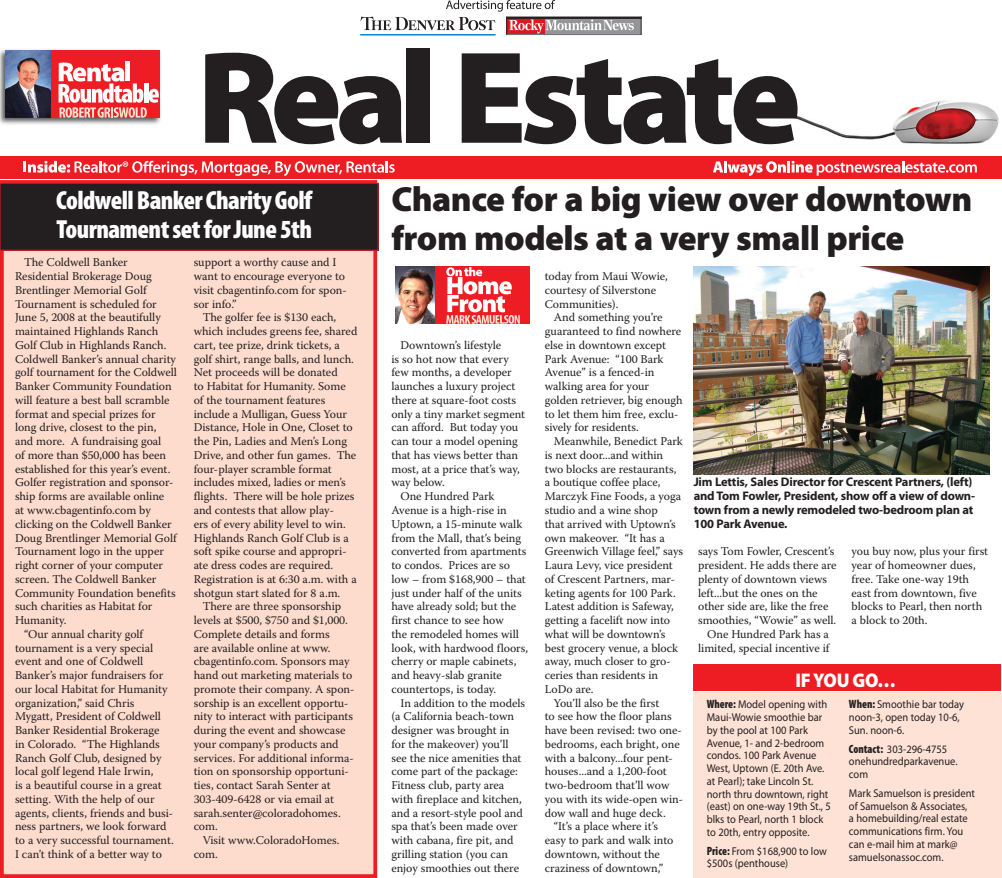
<style>
.page{position:relative;width:1002px;height:878px;background:#fff}
.page>*{position:absolute;margin:0;border:0;box-sizing:border-box;transform-origin:0 0}
.Cover_article-headli{font:900 35px/38.8px "Myriad Pro";letter-spacing:-.015em;color:#231f20}
.t1{font:900 condensed 26.25px/28.8px "Myriad Pro";letter-spacing:-.02em;color:#fff}
.If_you_go_header{font:900 19.88px "Myriad Pro";letter-spacing:-.015em;color:#fff;scale:.93 1}
.Cutline{font:700 12.5px/13.8px "Myriad Pro";letter-spacing:-.015em;color:#231f20}
.Body_copy{font:11.88px/13.8px "Warnock Pro";letter-spacing:-.005em;color:#231f20}
.If_you_go_text{font:11.38px/12.8px "Myriad Pro";color:#231f20;scale:.93 1}
.s1{font-weight:900;font-stretch:condensed;font-size:12px}
</style>
<div class="page">
<div style="left:0;top:180px;width:379px;height:698px;background:#fddcce"></div>
<div style="left:0;top:156px;width:1001px;height:23px;background:#ee1d23"></div>
<svg style="left:24px;top:161px;width:370px;height:15px"></svg>
<img style="left:797px;top:100px;width:202px;height:43px">
<svg style="left:205px;top:53px;width:197px;height:91px"></svg>
<div style="left:406px;top:49px;width:24px;height:94px;background:#231f20"></div>
<svg style="left:461px;top:53px;width:336px;height:91px"></svg>
<div style="left:544px;top:19px;width:97px;height:15px;background:#939598"></div>
<hr style="left:506px;top:34px;width:135px;height:1px;background:#6c6d70">
<hr style="left:506px;top:17px;width:135px;height:2px;background:#231f20">
<svg style="left:640px;top:19px;width:1px;height:16px"></svg>
<svg style="left:360px;top:0;width:273px;height:35px"></svg>
<svg style="left:713px;top:161px;width:263px;height:15px"></svg>
<div style="left:0;top:183px;width:378px;height:67px;background:#231f20"></div>
<div style="left:0;top:47px;width:162px;height:79px;background:#231f20;opacity:.75"></div>
<div style="left:5px;top:50px;width:154px;height:68px;background:#ee1d23"></div>
<div style="left:125px;top:62px;width:5px;height:19px;background:#fff"></div>
<svg style="left:58px;top:63px;width:101px;height:55px"></svg>
<img style="left:5px;top:50px;width:45px;height:68px">
<img style="left:693px;top:266px;width:296px;height:208px">
<div style="left:395px;top:267px;width:134px;height:57px;background:#ee1d23"></div>
<svg style="left:446px;top:267px;width:73px;height:57px"></svg>
<img style="left:395px;top:267px;width:39px;height:57px">
<div style="left:693px;top:692px;width:308px;height:185px;background:#fee2d5"></div>
<div style="left:693px;top:664px;width:307px;height:27px;background:#ee1d23"></div>
<p class="t1" style="left:56px;top:185px;width:258px">Coldwell Banker Charity Golf<br>Tournament set for June 5th</p>
<p class="Body_copy" style="left:15px;top:255px;width:163px;text-indent:9px">The Coldwell Banker<br>Residential Brokerage Doug<br>Brentlinger Memorial Golf<br>Tournament is scheduled for<br>June 5, 2008 at the beautifully maintained Highlands Ranch<br>Golf Club in Highlands Ranch.<br>Coldwell Banker’s annual charity golf tournament for the Coldwell<br>Banker Community Foundation will feature a best ball scramble format and special prizes for long drive, closest to the pin, and more. A fundraising goal<br>of more than $50,000 has been established for this year’s event.<br>Golfer registration and sponsor&shy;ship forms are available online<br>at www.cbagentinfo.com by clicking on the Coldwell Banker<br>Doug Brentlinger Memorial Golf<br>Tournament logo in the upper right corner of your computer screen. The Coldwell Banker<br>Community Foundation benefits such charities as Habitat for<br>Humanity.</p>
<p class="Body_copy" style="left:15px;top:626px;width:160px;text-indent:9px">“Our annual charity golf tournament is a very special event and one of Coldwell<br>Banker’s major fundraisers for our local Habitat for Humanity organization,” said Chris<br>Mygatt, President of Coldwell<br>Banker Residential Brokerage<br>in Colorado. “The Highlands<br>Ranch Golf Club, designed by local golf legend Hale Irwin,<br>is a beautiful course in a great setting. With the help of our agents, clients, friends and busi&shy;ness partners, we look forward to a very successful tournament.<br>I can’t think of a better way to</p>
<p class="Body_copy" style="left:194px;top:255px;width:155px">support a worthy cause and I want to encourage everyone to visit cbagentinfo.com for spon&shy;sor info.”</p>
<p class="Body_copy" style="left:194px;top:310px;width:165px;text-indent:9px">The golfer fee is $130 each, which includes greens fee, shared cart, tee prize, drink tickets, a golf shirt, range balls, and lunch.<br>Net proceeds will be donated<br>to Habitat for Humanity. Some of the tournament features include a Mulligan, Guess Your<br>Distance, Hole in One, Closet to the Pin, Ladies and Men’s Long<br>Drive, and other fun games. The four-player scramble format includes mixed, ladies or men’s flights. There will be hole prizes and contests that allow play-<br>ers of every ability level to win.<br>Highlands Ranch Golf Club is a soft spike course and appropri&shy;ate dress codes are required.<br>Registration is at 6:30 a.m. with a shotgun start slated for 8 a.m.</p>
<p class="Body_copy" style="left:194px;top:599px;width:162px;text-indent:9px">There are three sponsorship levels at $500, $750 and $1,000.<br>Complete details and forms<br>are available online at www. cbagentinfo.com. Sponsors may hand out marketing materials to promote their company. A spon&shy;sorship is an excellent opportu&shy;nity to interact with participants during the event and showcase your company’s products and services. For additional informa&shy;tion on sponsorship opportuni&shy;ties, contact Sarah Senter at<br>303-409-6428 or via email at sarah.senter@coloradohomes. com.</p>
<p class="Body_copy" style="left:194px;top:833px;width:147px;text-indent:9px">Visit www.ColoradoHomes. com.</p>
<p class="Cover_article-headli" style="left:391px;top:178px;width:582px">Chance for a big view over downtown from models at a very small price</p>
<p class="Body_copy" style="left:391px;top:338px;width:135px;text-indent:9px">Downtown’s lifestyle<br>is so hot now that every few months, a developer launches a luxury project there at square-foot costs only a tiny market segment can afford. But today you can tour a model opening that has views better than most, at a price that’s way, way below.</p>
<p class="Body_copy" style="left:391px;top:489px;width:138px;text-indent:9px">One Hundred Park<br>Avenue is a high-rise in<br>Uptown, a 15-minute walk from the Mall, that’s being converted from apartments to condos. Prices are so low – from $168,900 – that just under half of the units have already sold; but the first chance to see how<br>the remodeled homes will look, with hardwood floors, cherry or maple cabinets, and heavy-slab granite countertops, is today.</p>
<p class="Body_copy" style="left:391px;top:695px;width:135px;text-indent:9px">In addition to the models (a California beach-town designer was brought in for the makeover) you’ll see the nice amenities that come part of the package:<br>Fitness club, party area with fireplace and kitchen, and a resort-style pool and spa that’s been made over with cabana, fire pit, and grilling station (you can enjoy smoothies out there</p>
<p class="Body_copy" style="left:544px;top:269px;width:125px">today from Maui Wowie, courtesy of Silverstone<br>Communities).</p>
<p class="Body_copy" style="left:544px;top:310px;width:139px;text-indent:9px">And something you’re guaranteed to find nowhere else in downtown except<br>Park Avenue: “100 Bark<br>Avenue” is a fenced-in walking area for your golden retriever, big enough to let them him free, exclu&shy;sively for residents.</p>
<p class="Body_copy" style="left:544px;top:434px;width:140px;text-indent:9px">Meanwhile, Benedict Park is next door...and within two blocks are restaurants, a boutique coffee place,<br>Marczyk Fine Foods, a yoga studio and a wine shop<br>that arrived with Uptown’s own makeover. “It has a<br>Greenwich Village feel,” says<br>Laura Levy, vice president of Crescent Partners, mar&shy;keting agents for 100 Park.<br>Latest addition is Safeway, getting a facelift now into what will be downtown’s best grocery venue, a block away, much closer to gro&shy;ceries than residents in<br>LoDo are.</p>
<p class="Body_copy" style="left:544px;top:695px;width:140px;text-indent:9px">You’ll also be the first<br>to see how the floor plans have been revised: two one&shy;bedrooms, each bright, one with a balcony...four pent&shy;houses...and a 1,200-foot two-bedroom that’ll wow you with its wide-open win&shy;dow wall and huge deck.</p>
<p class="Body_copy" style="left:544px;top:819px;width:130px;text-indent:9px">“It’s a place where it’s easy to park and walk into downtown, without the craziness of downtown,”</p>
<p class="Cutline" style="left:693px;top:475px;width:283px">Jim Lettis, Sales Director for Crescent Partners, (left) and Tom Fowler, President, show off a view of down&shy;town from a newly remodeled two-bedroom plan at 100 Park Avenue.</p>
<p class="Body_copy" style="left:698px;top:544px;width:140px">says Tom Fowler, Crescent’s president. He adds there are plenty of downtown views left...but the ones on the other side are, like the free smoothies, “Wowie” as well.</p>
<p class="Body_copy" style="left:698px;top:626px;width:133px;text-align:right">One Hundred Park has a limited, special incentive if</p>
<p class="Body_copy" style="left:851px;top:544px;width:138px">you buy now, plus your first year of homeowner dues, free. Take one-way 19th east from downtown, five blocks to Pearl, then north a block to 20th.</p>
<p class="If_you_go_header" style="left:795px;top:667px;width:109px">IF YOU GO…</p>
<p class="If_you_go_text" style="left:706px;top:698px;width:135px"><span class="s1">Where:</span> Model opening with<br>Maui-Wowie smoothie bar by the pool at 100 Park<br>Avenue, 1- and 2-bedroom condos. 100 Park Avenue<br>West, Uptown (E. 20th Ave. at Pearl); take Lincoln St. north thru downtown, right (east) on one-way 19th St., 5 blks to Pearl, north 1 block to 20th, entry opposite.</p>
<p class="If_you_go_text" style="left:706px;top:844px;width:131px"><span class="s1">Price:</span> From $168,900 to low $500s (penthouse)</p>
<p class="If_you_go_text" style="left:848px;top:698px;width:125px"><span class="s1">When:</span> Smoothie bar today noon-3, open today 10-6,<br>Sun. noon-6.</p>
<p class="If_you_go_text" style="left:848px;top:742px;width:118px"><span class="s1">Contact:</span> 303-296-4755 onehundredparkavenue. com</p>
<p class="If_you_go_text" style="left:848px;top:786px;width:137px">Mark Samuelson is president of Samuelson &amp; Associates, a homebuilding/real estate communications firm. You can e-mail him at mark@ samuelsonassoc.com.</p>
</div>
